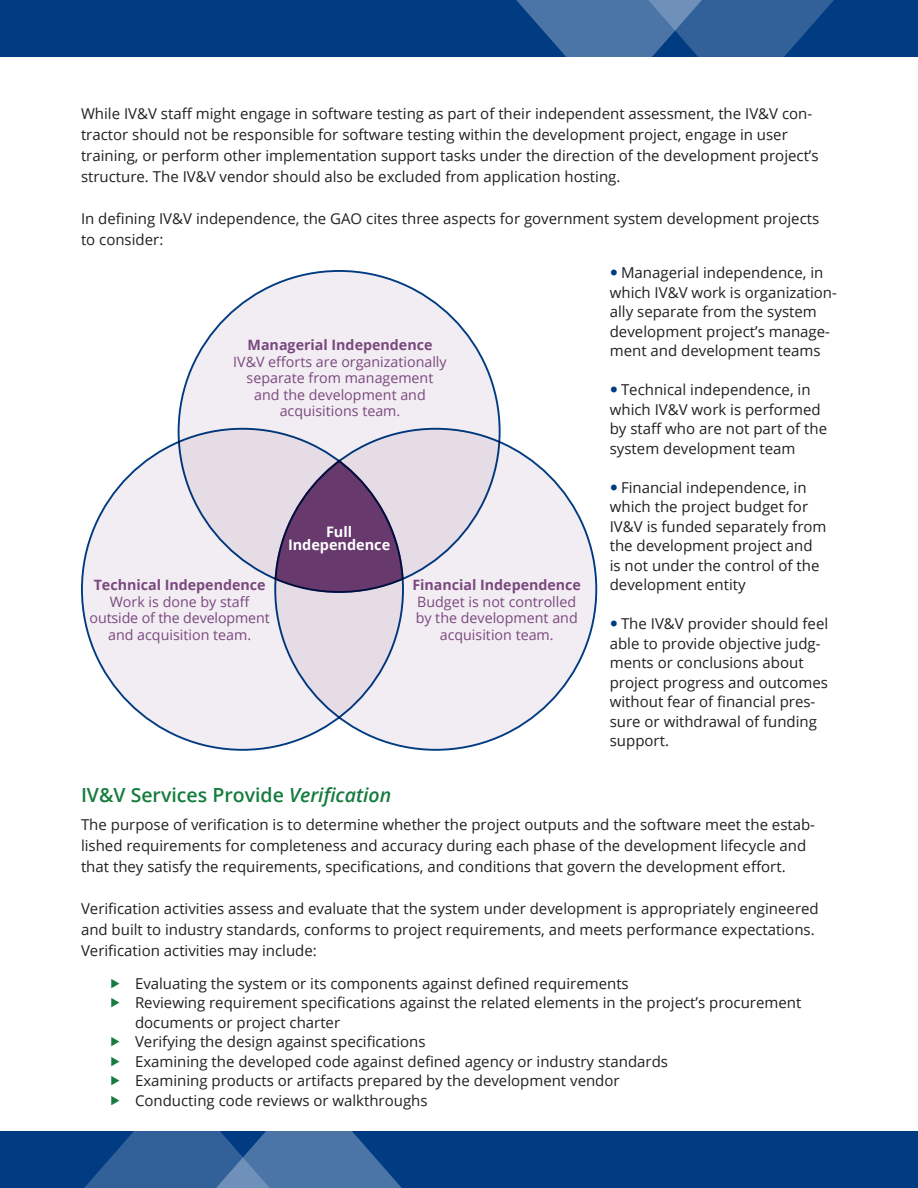
<style>
.page{position:relative;width:918px;height:1188px;background:#fff}
.page>*{position:absolute;margin:0;border:0;box-sizing:border-box;transform-origin:0 0}
.t1{font:600 19.5px "Open Sans";color:#167c3e}
.t2{font:15px/19.5px "Open Sans";color:#231f20}
.t3{font:700 14.4px/13.2px "Open Sans";color:#fff;text-align:center}
.t4{font:14.25px/16.5px "Open Sans";color:#7a487f;text-align:center}
.s1{font-weight:700}
.s2{font-style:italic}
</style>
<div class="page">
<div style="left:0;top:0;width:918px;height:56px;background:#013b82"></div>
<div style="left:0;top:1132px;width:918px;height:56px;background:#013b82"></div>
<svg style="left:470px;top:0;width:410px;height:57px"></svg>
<div style="left:179px;top:271px;width:321px;height:321px;background:#f2edf2;border-radius:50%"></div>
<svg style="left:82px;top:429px;width:321px;height:321px;background:#eae6ed"></svg>
<svg style="left:275px;top:429px;width:321px;height:321px;background:#e8e3eb"></svg>
<svg style="left:274px;top:459px;width:131px;height:135px;background:#8c6d92"></svg>
<svg style="left:38px;top:1131px;width:410px;height:57px"></svg>
<p class="t2" style="left:81px;top:103px;width:739px;line-height:21px">While IV&amp;V staff might engage in software testing as part of their independent assessment, the IV&amp;V con&shy;tractor should not be responsible for software testing within the development project, engage in user training, or perform other implementation support tasks under the direction of the development project’s structure. The IV&amp;V vendor should also be excluded from application hosting.</p>
<p class="t2" style="left:81px;top:208px;width:740px;line-height:21px">In defining IV&amp;V independence, the GAO cites three aspects for government system development projects to consider:</p>
<p class="t4" style="left:233px;top:336px;width:215px"><span class="s1">Managerial Independence<br></span>IV&amp;V efforts are organizationally separate from management and the development and acquisitions team.</p>
<p class="t3" style="left:288px;top:524px;width:104px">Full<br>Independence</p>
<p class="t4" style="left:90px;top:576px;width:182px"><span class="s1">Technical Independence<br></span>Work is done by staff outside of the development and acquisition team.</p>
<p class="t4" style="left:412px;top:576px;width:170px"><span class="s1">Financial Independence<br></span>Budget is not controlled by the development and acquisition team.</p>
<p class="t2" style="left:610px;top:263px;width:229px;text-indent:11px">Managerial independence, in which IV&amp;V work is organization&shy;ally separate from the system development project’s manage&shy;ment and development teams</p>
<p class="t2" style="left:610px;top:380px;width:219px;text-indent:11px">Technical independence, in which IV&amp;V work is performed by staff who are not part of the system development team</p>
<p class="t2" style="left:610px;top:477px;width:218px;text-indent:11px">Financial independence, in which the project budget for<br>IV&amp;V is funded separately from the development project and is not under the control of the development entity</p>
<p class="t2" style="left:610px;top:614px;width:220px;text-indent:11px">The IV&amp;V provider should feel able to provide objective judg&shy;ments or conclusions about project progress and outcomes without fear of financial pres&shy;sure or withdrawal of funding support.</p>
<h3 class="t1" style="left:81px;top:782px;width:312px">IV&amp;V Services Provide <span class="s2">Verification</span></h3>
<p class="t2" style="left:81px;top:813px;width:736px;line-height:21px">The purpose of verification is to determine whether the project outputs and the software meet the estab&shy;lished requirements for completeness and accuracy during each phase of the development lifecycle and that they satisfy the requirements, specifications, and conditions that govern the development effort.</p>
<p class="t2" style="left:81px;top:897px;width:739px;line-height:21px">Verification activities assess and evaluate that the system under development is appropriately engineered and built to industry standards, conforms to project requirements, and meets performance expectations.<br>Verification activities may include:</p>
<p class="t2" style="left:135px;top:973px;width:495px">Evaluating the system or its components against defined requirements</p>
<p class="t2" style="left:135px;top:993px;width:668px">Reviewing requirement specifications against the related elements in the project’s procurement documents or project charter</p>
<p class="t2" style="left:135px;top:1032px;width:292px">Verifying the design against specifications</p>
<p class="t2" style="left:135px;top:1051px;width:535px">Examining the developed code against defined agency or industry standards</p>
<p class="t2" style="left:135px;top:1071px;width:486px">Examining products or artifacts prepared by the development vendor</p>
<p class="t2" style="left:135px;top:1090px;width:294px">Conducting code reviews or walkthroughs</p>
</div>
